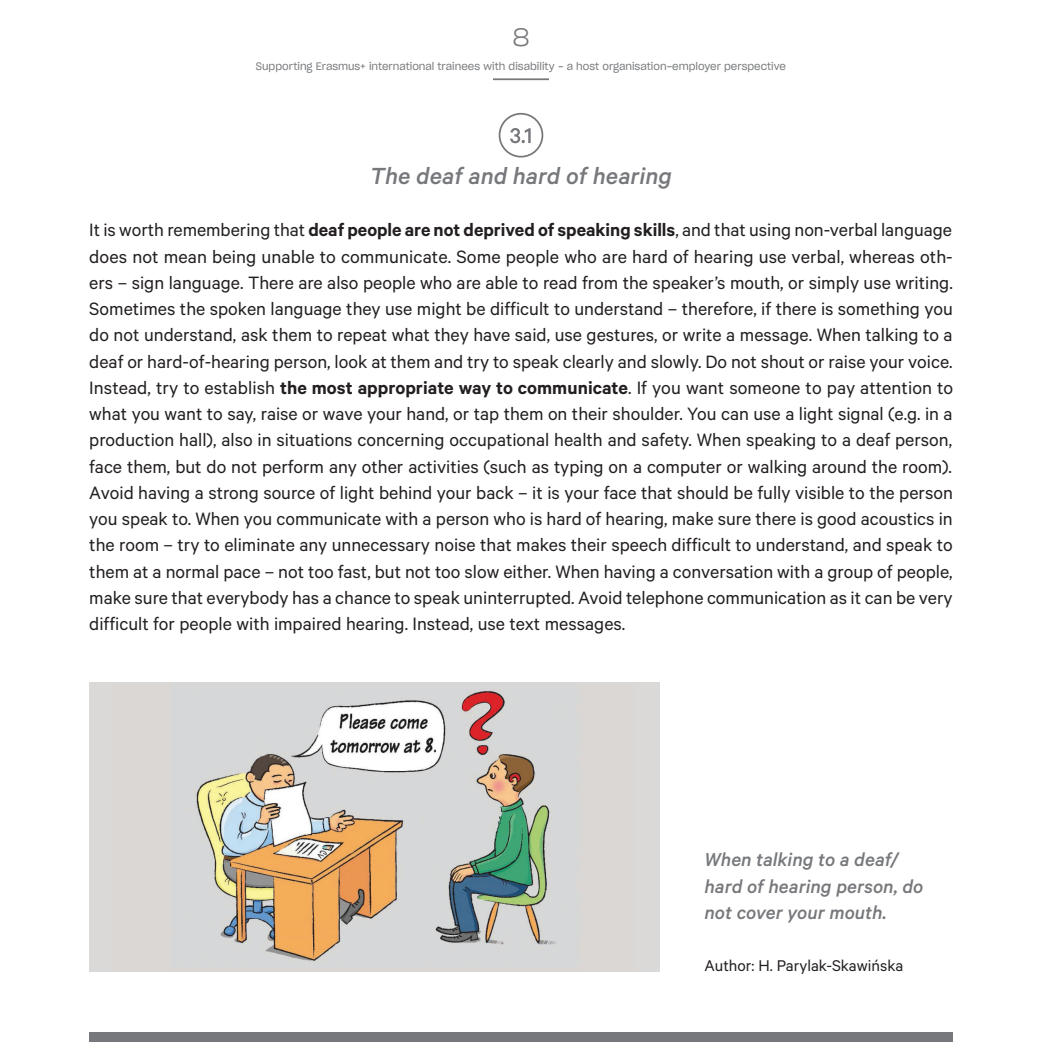
<style>
.page{position:relative;width:1042px;height:1042px;background:#fff}
.page>*{position:absolute;margin:0;border:0;box-sizing:border-box;transform-origin:0 0}
.t1{font:italic 500 26.25px "Calibre";color:#76787b}
.t2{font:24.5px "Sharp Grotesk Light 21";color:#76787b}
.t3{font:italic 500 21px/26.2px "Calibre";color:#76787b}
.t4{font:20.12px/26.2px "Calibre";color:#231f20;text-align:justify}
.t5{font:17.5px "Calibre";color:#231f20}
.t6{font:10.5px "Sharp Grotesk Book 19";color:#76787b}
.s1{font-weight:600}
</style>
<div class="page">
<hr style="left:493px;top:78px;width:56px;height:2px;background:#76787b">
<div style="left:89px;top:1032px;width:863px;height:10px;background:#76787b"></div>
<div style="left:499px;top:113px;width:44px;height:45px;border:2px solid #76787b;border-radius:50%"></div>
<svg style="left:510px;top:128px;width:21px;height:15px"></svg>
<img style="left:89px;top:682px;width:571px;height:289px">
<p class="t2" style="left:512px;top:18px;width:19px">8</p>
<p class="t6" style="left:256px;top:58px;width:531px">Supporting Erasmus+ international trainees with disability - a host organisation-employer perspective</p>
<h1 class="t1" style="left:370px;top:160px;width:303px">The deaf and hard of hearing</h1>
<p class="t4" style="left:89px;top:216px;width:865px">It is worth remembering that <span class="s1">deaf people are not deprived of speaking skills</span>, and that using non-verbal language does not mean being unable to communicate. Some people who are hard of hearing use verbal, whereas oth&shy;ers – sign language. There are also people who are able to read from the speaker’s mouth, or simply use writing.<br>Sometimes the spoken language they use might be difficult to understand – therefore, if there is something you do not understand, ask them to repeat what they have said, use gestures, or write a message. When talking to a deaf or hard-of-hearing person, look at them and try to speak clearly and slowly. Do not shout or raise your voice.<br>Instead, try to establish <span class="s1">the most appropriate way to communicate</span>. If you want someone to pay attention to what you want to say, raise or wave your hand, or tap them on their shoulder. You can use a light signal (e.g. in a production hall), also in situations concerning occupational health and safety. When speaking to a deaf person, face them, but do not perform any other activities (such as typing on a computer or walking around the room).<br>Avoid having a strong source of light behind your back – it is your face that should be fully visible to the person you speak to. When you communicate with a person who is hard of hearing, make sure there is good acoustics in the room – try to eliminate any unnecessary noise that makes their speech difficult to understand, and speak to them at a normal pace – not too fast, but not too slow either. When having a conversation with a group of people, make sure that everybody has a chance to speak uninterrupted. Avoid telephone communication as it can be very difficult for people with impaired hearing. Instead, use text messages.</p>
<p class="t3" style="left:704px;top:846px;width:220px">When talking to a deaf/ hard of hearing person, do not cover your mouth.</p>
<p class="t5" style="left:704px;top:956px;width:200px">Author: H. Parylak-Skawińska</p>
</div>
